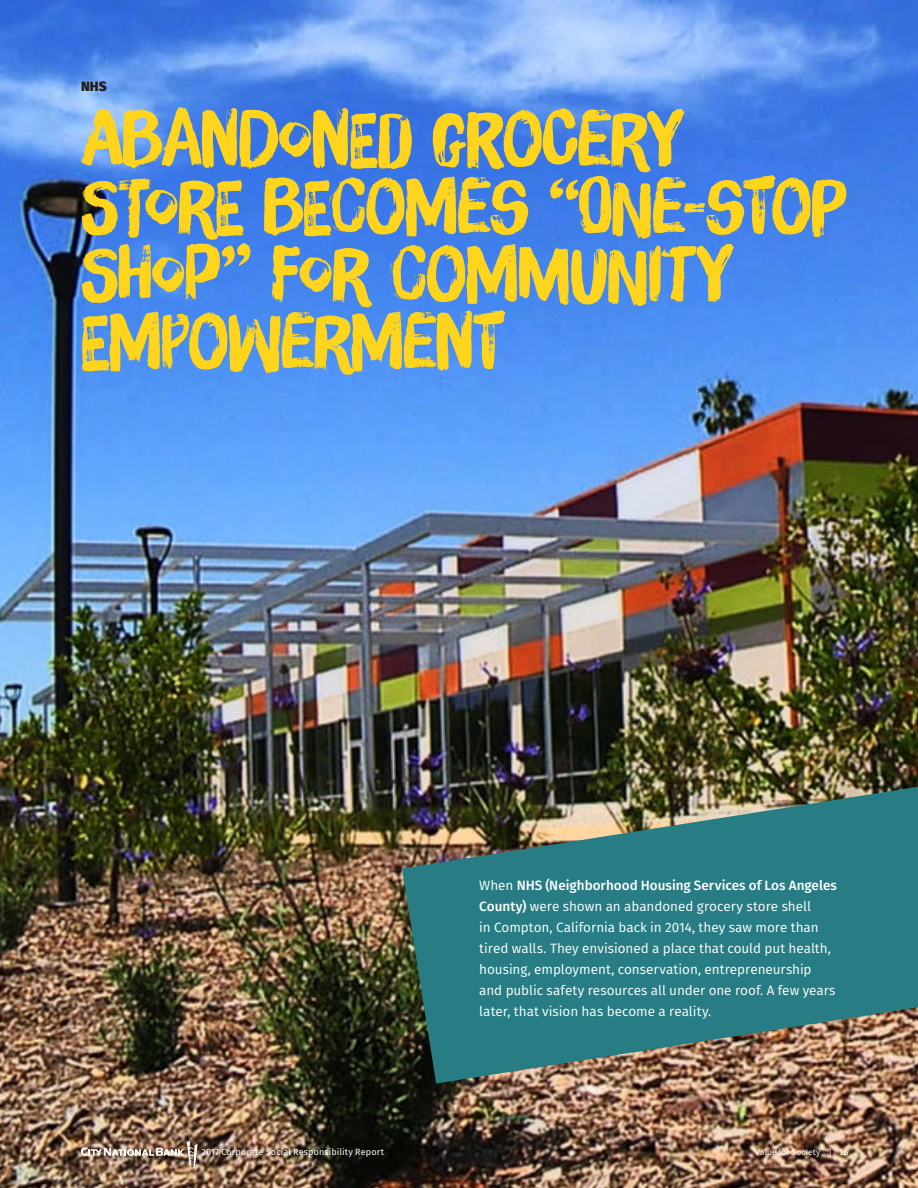
<style>
.page{position:relative;width:918px;height:1188px;background:#fff}
.page>*{position:absolute;margin:0;border:0;box-sizing:border-box;transform-origin:0 0}
.sidebar_heading{font:75px/67.5px "Brush Up";letter-spacing:-.015em;color:#fed41d}
.content{font:13.5px/21px "Fira Sans";color:#fff}
.content-2{font:800 13.5px "Fira Sans";color:#231f20}
.t1{font:9px "Fira Sans";letter-spacing:.015em;color:#fff}
.t2{font:9px "Source Sans Pro";letter-spacing:.02em;color:#fff}
.s1{font-weight:500}
</style>
<div class="page">
<img style="left:0;top:0;width:918px;height:1188px">
<img style="left:402px;top:787px;width:516px;height:297px">
<img style="left:81px;top:1141px;width:117px;height:27px">
<p class="content-2" style="left:81px;top:77px;width:27px">NHS</p>
<p class="sidebar_heading" style="left:81px;top:104px;width:760px">ABANDONED GROCERY<br>STORE BECOMES “ONE-STOP<br>SHOP” FOR COMMUNITY<br>EMPOWERMENT</p>
<p class="content" style="left:479px;top:875px;width:359px">When <span class="s1">NHS (Neighborhood Housing Services of Los Angeles County)</span> were shown an abandoned grocery store shell<br>in Compton, California back in 2014, they saw more than tired walls. They envisioned a place that could put health, housing, employment, conservation, entrepreneurship and public safety resources all under one roof. A few years later, that vision has become a reality.</p>
<p class="t2" style="left:755px;top:1147px;width:78px">Value for Society |</p>
<p class="t1" style="left:202px;top:1146px;width:184px">2017 Corporate Social Responsibility Report</p>
<p class="t2" style="left:839px;top:1147px;width:11px">15</p>
<p class="t2" style="left:843px;top:1153px;width:4px">-</p>
</div>
